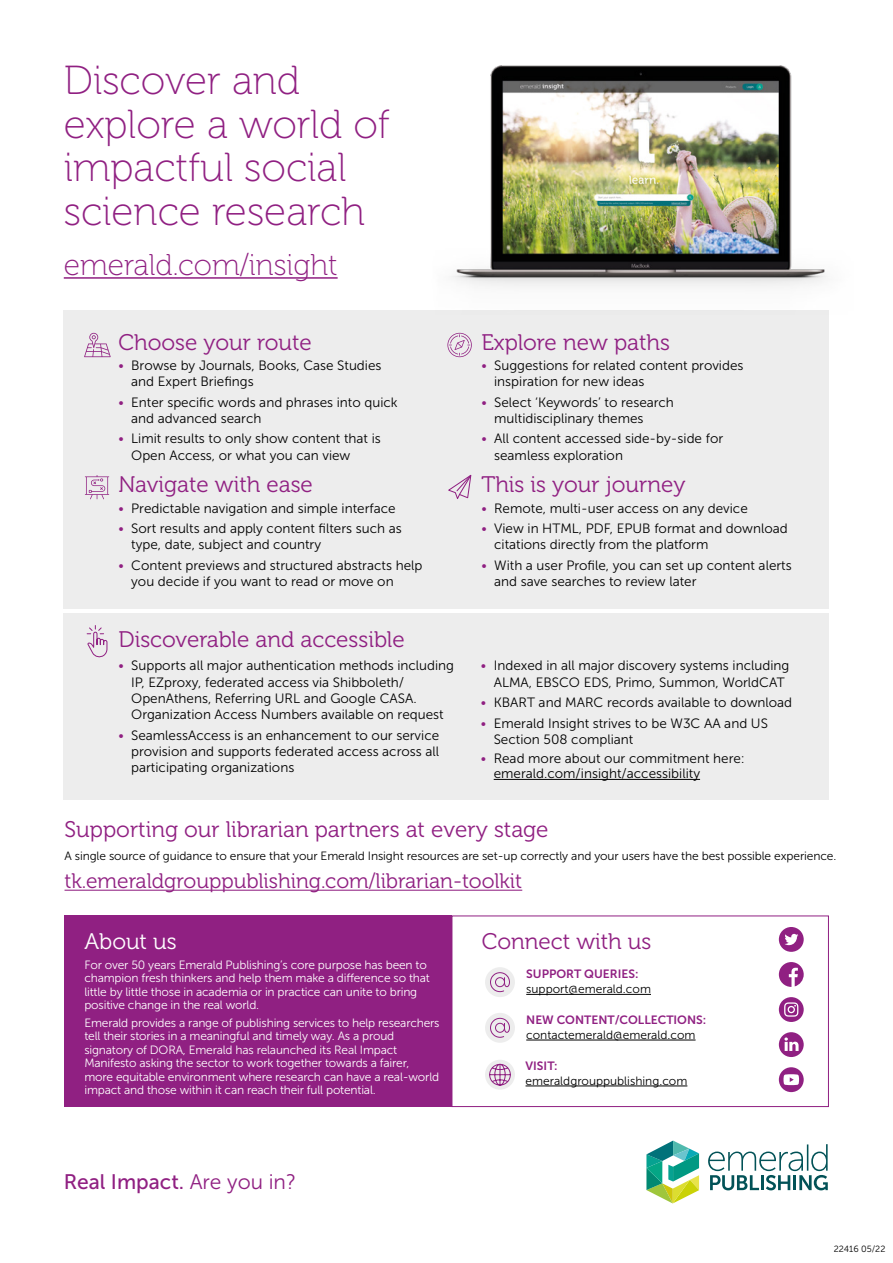
<style>
.page{position:relative;width:893px;height:1263px;background:#fff}
.page>*{position:absolute;margin:0;border:0;box-sizing:border-box;transform-origin:0 0}
.t1{font:40.5px/43.5px "Museo 100";color:#902082}
.t2{font:30px "Museo 100";color:#902082}
.t3{font:22.5px "Museo 300";color:#902082}
.t4{font:22.5px "Museo 300";color:#fff}
.t5{font:21px "Museo 300";color:#902082}
.t6{font:21px "Museo Sans 500";color:#902082}
.t7{font:13.5px/16.2px "Museo Sans 300";color:#000}
.t8{font:12px/13.5px "Museo Sans 300";letter-spacing:-.015em;color:#fff}
.t9{font:12px "Museo Sans 300";letter-spacing:-.01em;color:#000}
.t10{font:12px "Museo Sans 700";color:#902082}
.t11{font:9px "Museo Sans 300";color:#000}
.s1{color:#902082}
.s2{font-family:"Museo Sans 300"}
</style>
<div class="page">
<div style="left:452px;top:915px;width:377px;height:192px;border:1px solid #902082"></div>
<div style="left:65px;top:915px;width:387px;height:192px;background:#902082"></div>
<svg style="left:779px;top:962px;width:25px;height:25px"></svg>
<svg style="left:779px;top:1067px;width:25px;height:25px"></svg>
<svg style="left:779px;top:927px;width:25px;height:25px"></svg>
<svg style="left:779px;top:1032px;width:25px;height:25px"></svg>
<svg style="left:779px;top:997px;width:25px;height:25px"></svg>
<hr style="left:526px;top:1040px;width:170px;height:1px;background:#000">
<div style="left:485px;top:1013px;width:30px;height:30px;background:#ededed;border-radius:50%"></div>
<svg style="left:490px;top:1018px;width:20px;height:20px"></svg>
<hr style="left:526px;top:994px;width:125px;height:1px;background:#000">
<div style="left:485px;top:967px;width:30px;height:30px;background:#ededed;border-radius:50%"></div>
<svg style="left:490px;top:972px;width:20px;height:20px"></svg>
<hr style="left:525px;top:1086px;width:162px;height:1px;background:#000">
<div style="left:485px;top:1060px;width:30px;height:30px;background:#ededed;border-radius:50%"></div>
<svg style="left:489px;top:1064px;width:22px;height:22px"></svg>
<svg style="left:708px;top:1144px;width:120px;height:46px"></svg>
<svg style="left:646px;top:1140px;width:53px;height:63px"></svg>
<div style="left:64px;top:310px;width:765px;height:299px;background:#ededed"></div>
<img style="left:451px;top:65px;width:376px;height:222px">
<hr style="left:65px;top:890px;width:457px;height:1px;background:#902082">
<hr style="left:64px;top:277px;width:274px;height:2px;background:#902082">
<div style="left:64px;top:613px;width:765px;height:186px;background:#ededed"></div>
<svg style="left:84px;top:333px;width:27px;height:24px"></svg>
<svg style="left:447px;top:333px;width:25px;height:24px"></svg>
<svg style="left:85px;top:475px;width:24px;height:24px"></svg>
<svg style="left:448px;top:474px;width:24px;height:25px"></svg>
<svg style="left:86px;top:625px;width:22px;height:33px"></svg>
<hr style="left:494px;top:779px;width:206px;height:1px;background:#000">
<h1 class="t1" style="left:64px;top:60px;width:327px">Discover and explore a world of impactful social science research</h1>
<h2 class="t2" style="left:64px;top:249px;width:275px">emerald.com/insight</h2>
<h3 class="t3" style="left:118px;top:330px;width:195px">Choose your route</h3>
<p class="t7" style="left:131px;top:357px;width:252px;text-indent:-13px"><span class="s1">•</span> Browse by Journals, Books, Case Studies and Expert Briefings</p>
<p class="t7" style="left:131px;top:394px;width:268px;text-indent:-13px"><span class="s1">•</span> Enter specific words and phrases into quick and advanced search</p>
<p class="t7" style="left:131px;top:431px;width:251px;text-indent:-13px"><span class="s1">•</span> Limit results to only show content that is<br>Open Access, or what you can view</p>
<h3 class="t3" style="left:118px;top:472px;width:196px">Navigate with ease</h3>
<p class="t7" style="left:118px;top:500px;width:279px"><span class="s1">•</span> Predictable navigation and simple interface</p>
<p class="t7" style="left:131px;top:520px;width:272px;text-indent:-13px"><span class="s1">•</span> Sort results and apply content filters such as type, date, subject and country</p>
<p class="t7" style="left:131px;top:557px;width:293px;text-indent:-13px"><span class="s1">•</span> Content previews and structured abstracts help you decide if you want to read or move on</p>
<h3 class="t3" style="left:118px;top:627px;width:288px">Discoverable and accessible</h3>
<p class="t7" style="left:131px;top:658px;width:324px;text-indent:-13px"><span class="s1">•</span> Supports all major authentication methods including IP, EZproxy, federated access via Shibboleth/ OpenAthens, Referring URL and Google CASA.<br>Organization Access Numbers available on request</p>
<p class="t7" style="left:131px;top:727px;width:309px;text-align:justify;text-indent:-13px"><span class="s1">•</span> SeamlessAccess is an enhancement to our service provision and supports federated access across all participating organizations</p>
<h3 class="t3" style="left:481px;top:330px;width:190px">Explore new paths</h3>
<p class="t7" style="left:494px;top:357px;width:251px;text-indent:-13px"><span class="s1">•</span> Suggestions for related content provides inspiration for new ideas</p>
<p class="t7" style="left:494px;top:394px;width:181px;text-indent:-13px"><span class="s1">•</span> Select ‘Keywords’ to research multidisciplinary themes</p>
<p class="t7" style="left:494px;top:431px;width:231px;text-indent:-13px"><span class="s1">•</span> All content accessed side-by-side for seamless exploration</p>
<h3 class="t3" style="left:481px;top:472px;width:206px">This is your journey</h3>
<p class="t7" style="left:481px;top:500px;width:268px"><span class="s1">•</span> Remote, multi-user access on any device</p>
<p class="t7" style="left:494px;top:520px;width:295px;text-indent:-13px"><span class="s1">•</span> View in HTML, PDF, EPUB format and download citations directly from the platform</p>
<p class="t7" style="left:494px;top:557px;width:299px;text-indent:-13px"><span class="s1">•</span> With a user Profile, you can set up content alerts and save searches to review later</p>
<p class="t7" style="left:481px;top:658px;width:310px;text-align:center"><span class="s1">•</span> Indexed in all major discovery systems including<br>ALMA, EBSCO EDS, Primo, Summon, WorldCAT</p>
<p class="t7" style="left:481px;top:694px;width:313px"><span class="s1">•</span> KBART and MARC records available to download</p>
<p class="t7" style="left:494px;top:715px;width:276px;text-indent:-13px"><span class="s1">•</span> Emerald Insight strives to be W3C AA and US<br>Section 508 compliant</p>
<p class="t7" style="left:494px;top:751px;width:253px;line-height:15px;text-indent:-13px"><span class="s1">•</span> Read more about our commitment here: emerald.com/insight/accessibility</p>
<h3 class="t3" style="left:65px;top:817px;width:486px">Supporting our librarian partners at every stage</h3>
<p class="t9" style="left:65px;top:849px;width:773px">A single source of guidance to ensure that your Emerald Insight resources are set-up correctly and your users have the best possible experience.</p>
<h3 class="t5" style="left:65px;top:869px;width:459px">tk.emeraldgrouppublishing.com/librarian-toolkit</h3>
<h3 class="t4" style="left:84px;top:929px;width:94px">About us</h3>
<h3 class="t3" style="left:482px;top:929px;width:171px">Connect with us</h3>
<p class="t8" style="left:84px;top:958px;width:347px">For over 50 years Emerald Publishing’s core purpose has been to champion fresh thinkers and help them make a difference so that little by little those in academia or in practice can unite to bring positive change in the real world.</p>
<p class="t8" style="left:84px;top:1016px;width:357px">Emerald provides a range of publishing services to help researchers tell their stories in a meaningful and timely way. As a proud signatory of DORA, Emerald has relaunched its Real Impact Manifesto asking the sector to work together towards a fairer, more equitable environment where research can have a real-world impact and those within it can reach their full potential.</p>
<h3 class="t6" style="left:64px;top:1170px;width:234px">Real Impact. <span class="s2">Are you in?</span></h3>
<p class="t10" style="left:526px;top:967px;width:114px">SUPPORT QUERIES:</p>
<p class="t9" style="left:526px;top:982px;width:126px">support@emerald.com</p>
<p class="t10" style="left:526px;top:1013px;width:182px">NEW CONTENT/COLLECTIONS:</p>
<p class="t9" style="left:526px;top:1028px;width:171px">contactemerald@emerald.com</p>
<p class="t10" style="left:525px;top:1059px;width:33px">VISIT:</p>
<p class="t9" style="left:525px;top:1074px;width:163px">emeraldgrouppublishing.com</p>
<p class="t11" style="left:834px;top:1244px;width:53px">22416 05/22</p>
</div>
